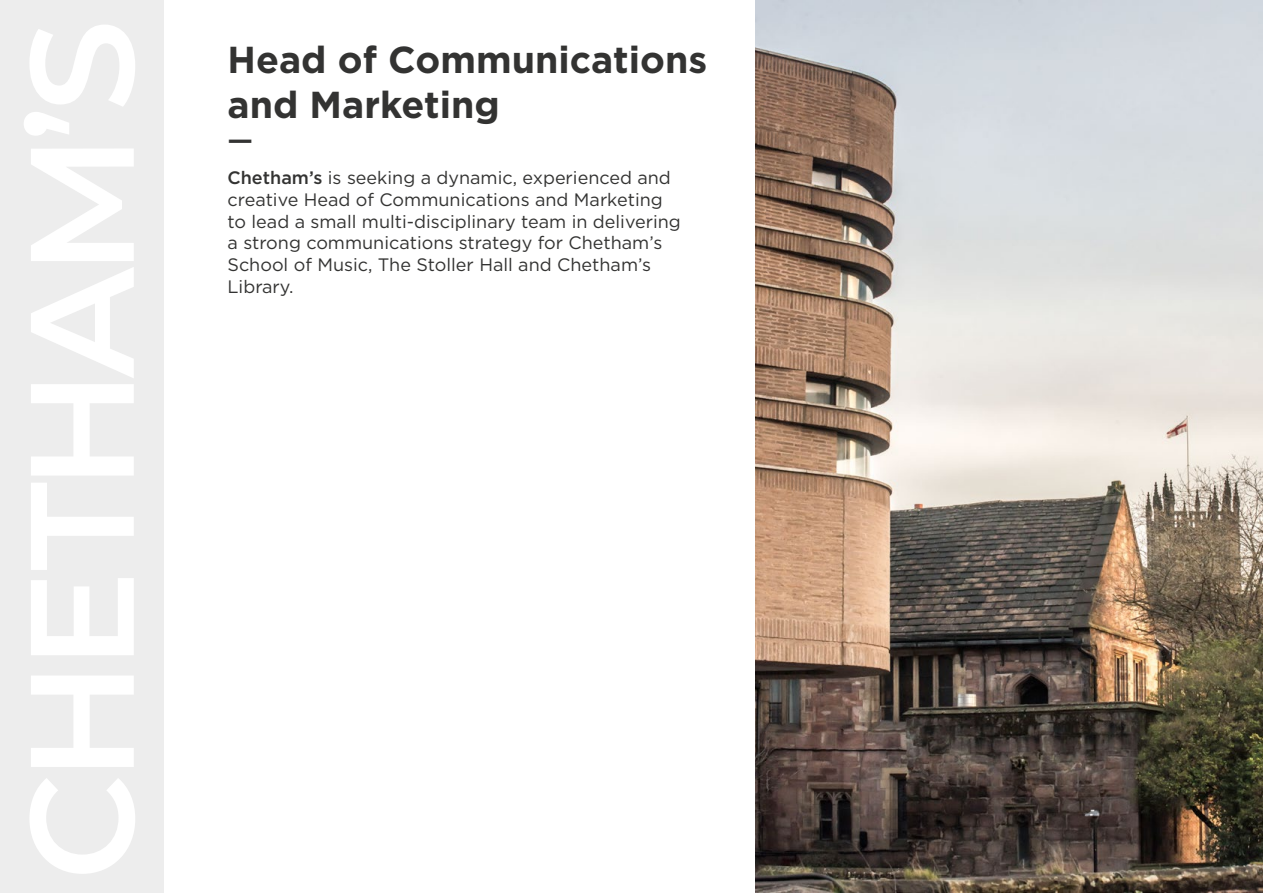
<style>
.page{position:relative;width:1263px;height:893px;background:#fff}
.page>*{position:absolute;margin:0;border:0;box-sizing:border-box;transform-origin:0 0}
.t1{font:700 37.5px/45px "Gotham";color:#333332}
.t2{font:500 28.5px "Gotham";color:#333332}
.t3{font:18px/21.6px "Gotham";color:#333332}
.s1{font-weight:500}
</style>
<div class="page">
<div style="left:0;top:0;width:164px;height:893px;background:#ededed"></div>
<img style="left:756px;top:0;width:507px;height:893px">
<h1 class="t1" style="left:227px;top:37px;width:481px">Head of Communications and Marketing</h1>
<h2 class="t2" style="left:227px;top:122px;width:27px">—</h2>
<p class="t3" style="left:227px;top:167px;width:455px"><span class="s1">Chetham’s</span> is seeking a dynamic, experienced and creative Head of Communications and Marketing to lead a small multi-disciplinary team in delivering a strong communications strategy for Chetham’s School of Music, The Stoller Hall and Chetham’s Library.</p>
</div>
